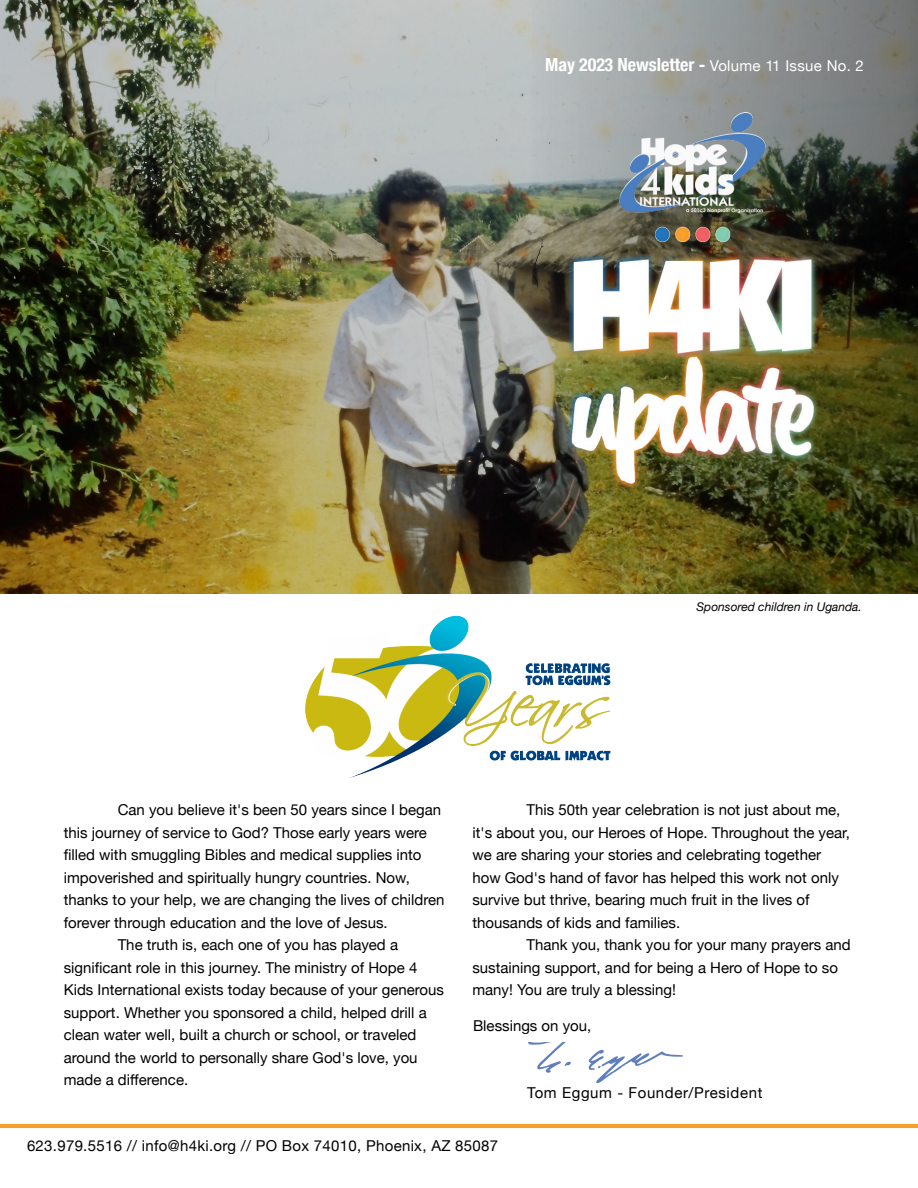
<style>
.page{position:relative;width:918px;height:1188px;background:#fff}
.page>*{position:absolute;margin:0;border:0;box-sizing:border-box;transform-origin:0 0}
.t1{font:700 condensed 18px "Helvetica Neue";color:#fff}
.t2{font:15px/22.5px "Helvetica Neue";color:#000}
.t3{font:15px "Helvetica Neue";letter-spacing:.02em;color:#000}
.t4{font:15px "Helvetica Neue";letter-spacing:.04em;color:#000}
.t5{font:italic 12px "Helvetica Neue";color:#000}
.s1{font-weight:400;font-stretch:normal;font-size:15px}
</style>
<div class="page">
<hr style="left:0;top:1124px;width:918px;height:3px;background:#f99f27">
<img style="left:0;top:0;width:531px;height:594px">
<img style="left:531px;top:0;width:387px;height:594px">
<svg style="left:528px;top:1042px;width:43px;height:31px"></svg>
<svg style="left:588px;top:1050px;width:95px;height:33px"></svg>
<img style="left:564px;top:112px;width:257px;height:378px">
<img style="left:305px;top:615px;width:306px;height:163px">
<p class="t1" style="left:545px;top:50px;width:320px">May 2023 Newsletter - <span class="s1">Volume 11 Issue No. 2</span></p>
<p class="t5" style="left:696px;top:599px;width:167px">Sponsored children in Uganda.</p>
<p class="t2" style="left:118px;top:799px;width:325px">Can you believe it's been 50 years since I began</p>
<p class="t2" style="left:64px;top:822px;width:365px">this journey of service to God? Those early years were</p>
<p class="t2" style="left:64px;top:844px;width:359px">filled with smuggling Bibles and medical supplies into</p>
<p class="t2" style="left:64px;top:867px;width:348px">impoverished and spiritually hungry countries. Now,</p>
<p class="t2" style="left:64px;top:889px;width:382px">thanks to your help, we are changing the lives of children</p>
<p class="t2" style="left:64px;top:912px;width:325px">forever through education and the love of Jesus.</p>
<p class="t2" style="left:118px;top:934px;width:282px">The truth is, each one of you has played a</p>
<p class="t2" style="left:64px;top:957px;width:355px">significant role in this journey. The ministry of Hope 4</p>
<p class="t2" style="left:64px;top:979px;width:382px">Kids International exists today because of your generous</p>
<p class="t2" style="left:64px;top:1002px;width:365px">support. Whether you sponsored a child, helped drill a</p>
<p class="t2" style="left:64px;top:1024px;width:354px">clean water well, built a church or school, or traveled</p>
<p class="t2" style="left:64px;top:1047px;width:355px">around the world to personally share God's love, you</p>
<p class="t2" style="left:64px;top:1069px;width:126px">made a difference.</p>
<p class="t2" style="left:472px;top:799px;width:379px;text-indent:54px">This 50th year celebration is not just about me, it's about you, our Heroes of Hope. Throughout the year, we are sharing your stories and celebrating together how God's hand of favor has helped this work not only survive but thrive, bearing much fruit in the lives of thousands of kids and families.</p>
<p class="t2" style="left:472px;top:934px;width:380px;text-indent:54px">Thank you, thank you for your many prayers and sustaining support, and for being a Hero of Hope to so many! You are truly a blessing!</p>
<p class="t2" style="left:473px;top:1016px;width:120px">Blessings on you,</p>
<p class="t4" style="left:527px;top:1082px;width:237px">Tom Eggum - Founder/President</p>
<p class="t3" style="left:27px;top:1135px;width:473px">623.979.5516 // info@h4ki.org // PO Box 74010, Phoenix, AZ 85087</p>
</div>
